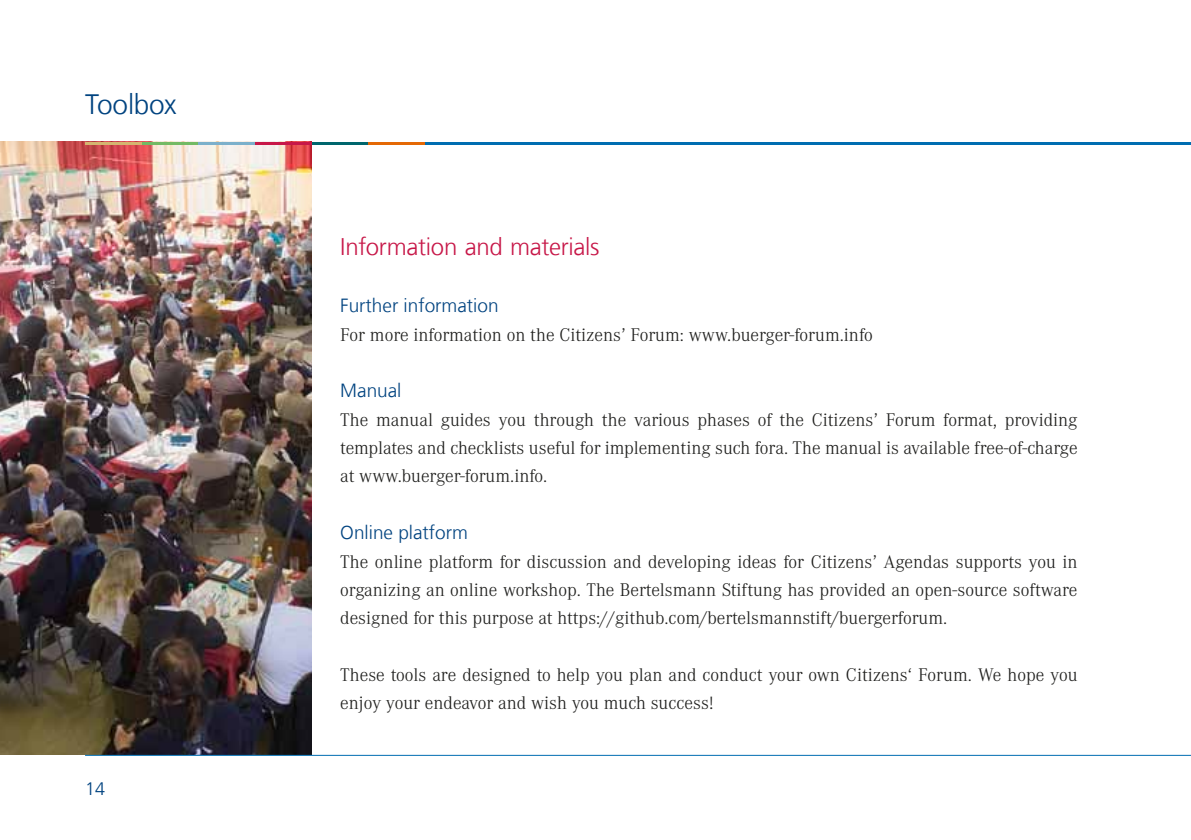
<style>
.page{position:relative;width:1191px;height:840px;background:#fff}
.page>*{position:absolute;margin:0;border:0;box-sizing:border-box;transform-origin:0 0}
.t1{font:300 28px "Frutiger LT Com";letter-spacing:-.01em;color:#004380}
.t2{font:300 24px "Frutiger LT Com";letter-spacing:-.01em;color:#c71748}
.t3{font:300 19px/28.4px "Corporate A";color:#1d1d1b;text-align:justify}
.t4{font:300 19px "Frutiger LT Com";color:#004380}
.t5{font:300 18px "Frutiger LT Com";color:#004380}
</style>
<div class="page">
<img style="left:0;top:142px;width:312px;height:612px">
<hr style="left:85px;top:142px;width:1106px;height:3px;background:#006db1">
<hr style="left:85px;top:754px;width:1106px;height:1px;background:#006db1">
<hr style="left:85px;top:142px;width:57px;height:3px;background:#d4b570">
<hr style="left:142px;top:142px;width:56px;height:3px;background:#73ba64">
<hr style="left:198px;top:142px;width:57px;height:3px;background:#7cb0cb">
<hr style="left:255px;top:142px;width:57px;height:3px;background:#c71748">
<hr style="left:312px;top:142px;width:57px;height:3px;background:#00666d">
<hr style="left:369px;top:142px;width:56px;height:3px;background:#e46805">
<h1 class="t1" style="left:85px;top:87px;width:93px">Toolbox</h1>
<p class="t5" style="left:85px;top:777px;width:22px">14</p>
<p class="t2" style="left:340px;top:233px;width:261px">Information and materials</p>
<p class="t4" style="left:340px;top:294px;width:160px">Further information</p>
<p class="t3" style="left:340px;top:320px;width:534px">For more information on the Citizens’ Forum: www.buerger-forum.info</p>
<p class="t4" style="left:340px;top:379px;width:63px">Manual</p>
<p class="t3" style="left:340px;top:405px;width:739px">The manual guides you through the various phases of the Citizens’ Forum format, providing templates and checklists useful for implementing such fora. The manual is available free-of-charge at www.buerger-forum.info.</p>
<p class="t4" style="left:340px;top:521px;width:129px">Online platform</p>
<p class="t3" style="left:340px;top:547px;width:739px">The online platform for discussion and developing ideas for Citizens’ Agendas supports you in organizing an online workshop. The Bertelsmann Stiftung has provided an open-source software designed for this purpose at https://github.com/bertelsmannstift/buergerforum.</p>
<p class="t3" style="left:340px;top:660px;width:738px">These tools are designed to help you plan and conduct your own Citizens‘ Forum. We hope you enjoy your endeavor and wish you much success!</p>
</div>
